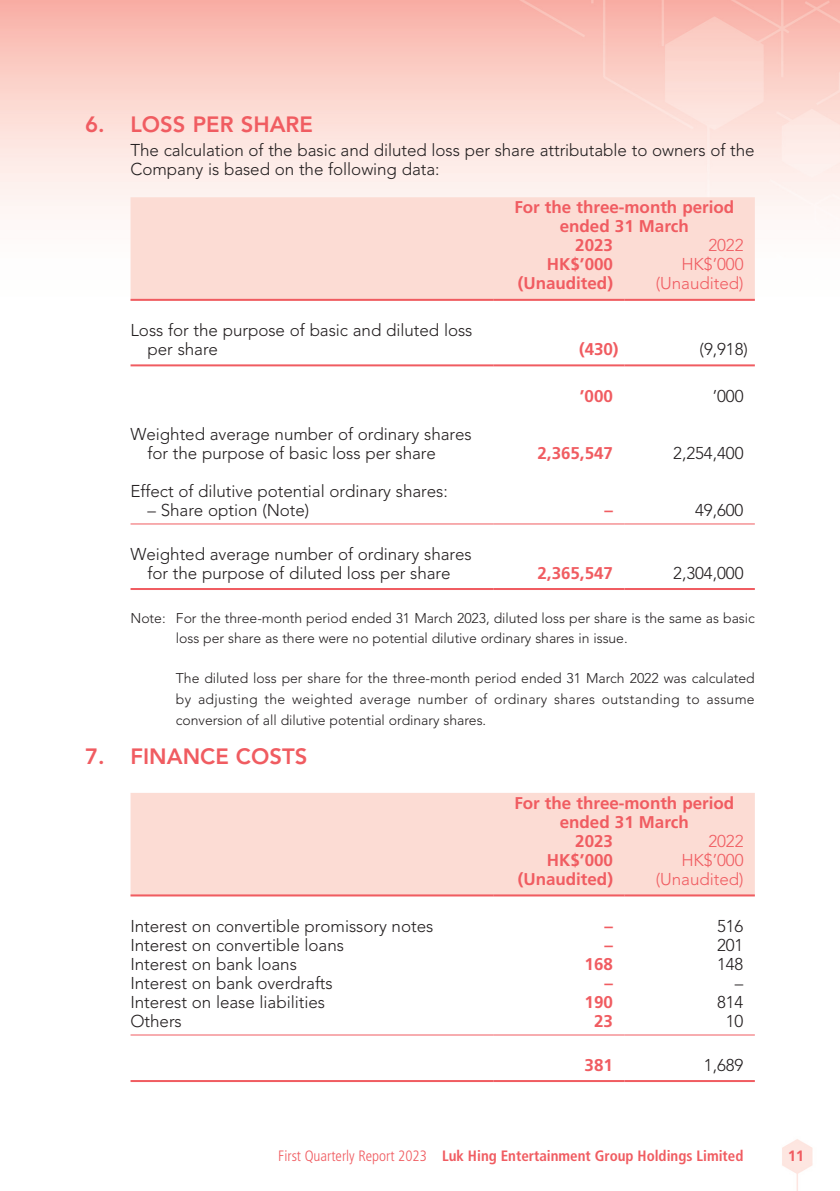
<style>
.page{position:relative;width:840px;height:1191px;background:#fff}
.page>*{position:absolute;margin:0;border:0;box-sizing:border-box;transform-origin:0 0}
.t1{font:800 22px "Avenir LT Std";color:#f05c61}
.t2{font:300 17px/19px "Avenir LT Std";letter-spacing:-.005em;color:#231f20}
.t3{font:700 17px "Frutiger LT Std";color:#f05c61}
.t4{font:300 17px "Avenir LT Std";letter-spacing:-.005em;color:#f05c61}
.t5{font:700 condensed 15px "Frutiger LT Std";color:#f05c61}
.t6{font:700 15px "Frutiger LT Std";color:#f05c61}
.t7{font:300 14px/21px "Avenir LT Std";letter-spacing:-.005em;color:#231f20}
.s1{font-weight:300}
</style>
<div class="page">
<div style="left:130px;top:197px;width:624px;height:102px;background:#fcdcd4"></div>
<hr style="left:130px;top:299px;width:363px;height:2px;background:#f05c61">
<hr style="left:493px;top:299px;width:131px;height:2px;background:#f05c61">
<hr style="left:624px;top:299px;width:130px;height:2px;background:#f05c61">
<hr style="left:130px;top:364px;width:363px;height:2px;background:#f05c61">
<hr style="left:493px;top:364px;width:131px;height:2px;background:#f05c61">
<hr style="left:624px;top:364px;width:130px;height:2px;background:#f05c61">
<hr style="left:130px;top:523px;width:363px;height:1px;background:#f05c61">
<hr style="left:493px;top:523px;width:131px;height:1px;background:#f05c61">
<hr style="left:624px;top:523px;width:130px;height:1px;background:#f05c61">
<hr style="left:130px;top:588px;width:363px;height:2px;background:#f05c61">
<hr style="left:493px;top:588px;width:131px;height:2px;background:#f05c61">
<hr style="left:624px;top:588px;width:130px;height:2px;background:#f05c61">
<div style="left:130px;top:793px;width:624px;height:101px;background:#fcdcd4"></div>
<hr style="left:130px;top:894px;width:363px;height:2px;background:#f05c61">
<hr style="left:493px;top:894px;width:131px;height:2px;background:#f05c61">
<hr style="left:624px;top:894px;width:130px;height:2px;background:#f05c61">
<hr style="left:130px;top:1034px;width:363px;height:1px;background:#f05c61">
<hr style="left:493px;top:1034px;width:131px;height:1px;background:#f05c61">
<hr style="left:624px;top:1034px;width:130px;height:1px;background:#f05c61">
<hr style="left:130px;top:1080px;width:363px;height:2px;background:#f05c61">
<hr style="left:493px;top:1080px;width:131px;height:2px;background:#f05c61">
<hr style="left:624px;top:1080px;width:130px;height:2px;background:#f05c61">
<p class="t1" style="left:85px;top:111px;width:229px">6. LOSS PER SHARE</p>
<p class="t2" style="left:130px;top:141px;width:625px">The calculation of the basic and diluted loss per share attributable to owners of the<br>Company is based on the following data:</p>
<p class="t3" style="left:514px;top:197px;width:221px">For the three-month period</p>
<p class="t3" style="left:559px;top:216px;width:130px">ended 31 March</p>
<p class="t3" style="left:575px;top:235px;width:39px">2023</p>
<p class="t4" style="left:708px;top:235px;width:37px">2022</p>
<p class="t3" style="left:546px;top:254px;width:67px">HK$’000</p>
<p class="t4" style="left:681px;top:254px;width:64px">HK$’000</p>
<p class="t3" style="left:517px;top:273px;width:97px">(Unaudited)</p>
<p class="t4" style="left:655px;top:273px;width:89px">(Unaudited)</p>
<p class="t2" style="left:147px;top:321px;width:326px;text-indent:-17px">Loss for the purpose of basic and diluted loss per share</p>
<p class="t3" style="left:578px;top:339px;width:41px">(430)</p>
<p class="t2" style="left:699px;top:340px;width:50px">(9,918)</p>
<p class="t3" style="left:579px;top:385px;width:34px">’000</p>
<p class="t2" style="left:712px;top:386px;width:32px">’000</p>
<p class="t2" style="left:147px;top:424px;width:325px;text-indent:-17px">Weighted average number of ordinary shares for the purpose of basic loss per share</p>
<p class="t3" style="left:537px;top:442px;width:77px">2,365,547</p>
<p class="t2" style="left:673px;top:443px;width:72px">2,254,400</p>
<p class="t2" style="left:130px;top:481px;width:318px">Effect of dilutive potential ordinary shares:</p>
<p class="t2" style="left:147px;top:500px;width:163px">– Share option (Note)</p>
<p class="t3" style="left:604px;top:499px;width:10px">–</p>
<p class="t2" style="left:694px;top:500px;width:50px">49,600</p>
<p class="t2" style="left:130px;top:544px;width:342px;text-align:center">Weighted average number of ordinary shares for the purpose of diluted loss per share</p>
<p class="t3" style="left:537px;top:562px;width:77px">2,365,547</p>
<p class="t2" style="left:673px;top:563px;width:72px">2,304,000</p>
<p class="t7" style="left:176px;top:608px;width:580px;line-height:20px;text-indent:-45px">Note: For the three-month period ended 31 March 2023, diluted loss per share is the same as basic loss per share as there were no potential dilutive ordinary shares in issue.</p>
<p class="t7" style="left:176px;top:668px;width:580px;text-align:justify">The diluted loss per share for the three-month period ended 31 March 2022 was calculated by adjusting the weighted average number of ordinary shares outstanding to assume conversion of all dilutive potential ordinary shares.</p>
<p class="t1" style="left:85px;top:743px;width:223px">7. FINANCE COSTS</p>
<p class="t3" style="left:514px;top:793px;width:221px">For the three-month period</p>
<p class="t3" style="left:559px;top:812px;width:130px">ended 31 March</p>
<p class="t3" style="left:575px;top:831px;width:39px">2023</p>
<p class="t4" style="left:708px;top:831px;width:37px">2022</p>
<p class="t3" style="left:546px;top:850px;width:67px">HK$’000</p>
<p class="t4" style="left:681px;top:850px;width:64px">HK$’000</p>
<p class="t3" style="left:517px;top:869px;width:97px">(Unaudited)</p>
<p class="t4" style="left:655px;top:869px;width:89px">(Unaudited)</p>
<p class="t2" style="left:130px;top:916px;width:304px">Interest on convertible promissory notes</p>
<p class="t3" style="left:604px;top:915px;width:10px">–</p>
<p class="t2" style="left:716px;top:916px;width:28px">516</p>
<p class="t2" style="left:130px;top:935px;width:215px">Interest on convertible loans</p>
<p class="t3" style="left:604px;top:934px;width:10px">–</p>
<p class="t2" style="left:716px;top:935px;width:28px">201</p>
<p class="t2" style="left:130px;top:954px;width:168px">Interest on bank loans</p>
<p class="t3" style="left:584px;top:953px;width:30px">168</p>
<p class="t2" style="left:716px;top:954px;width:28px">148</p>
<p class="t2" style="left:130px;top:973px;width:204px">Interest on bank overdrafts</p>
<p class="t3" style="left:604px;top:972px;width:10px">–</p>
<p class="t2" style="left:734px;top:973px;width:10px">–</p>
<p class="t2" style="left:130px;top:992px;width:196px">Interest on lease liabilities</p>
<p class="t3" style="left:584px;top:991px;width:30px">190</p>
<p class="t2" style="left:716px;top:992px;width:28px">814</p>
<p class="t2" style="left:130px;top:1011px;width:53px">Others</p>
<p class="t3" style="left:593px;top:1010px;width:20px">23</p>
<p class="t2" style="left:725px;top:1011px;width:19px">10</p>
<p class="t3" style="left:584px;top:1054px;width:30px">381</p>
<p class="t2" style="left:703px;top:1055px;width:41px">1,689</p>
<p class="t5" style="left:278px;top:1146px;width:466px"><span class="s1">First Quarterly Report 2023</span> Luk Hing Entertainment Group Holdings Limited</p>
<p class="t6" style="left:787px;top:1146px;width:18px">11</p>
</div>
